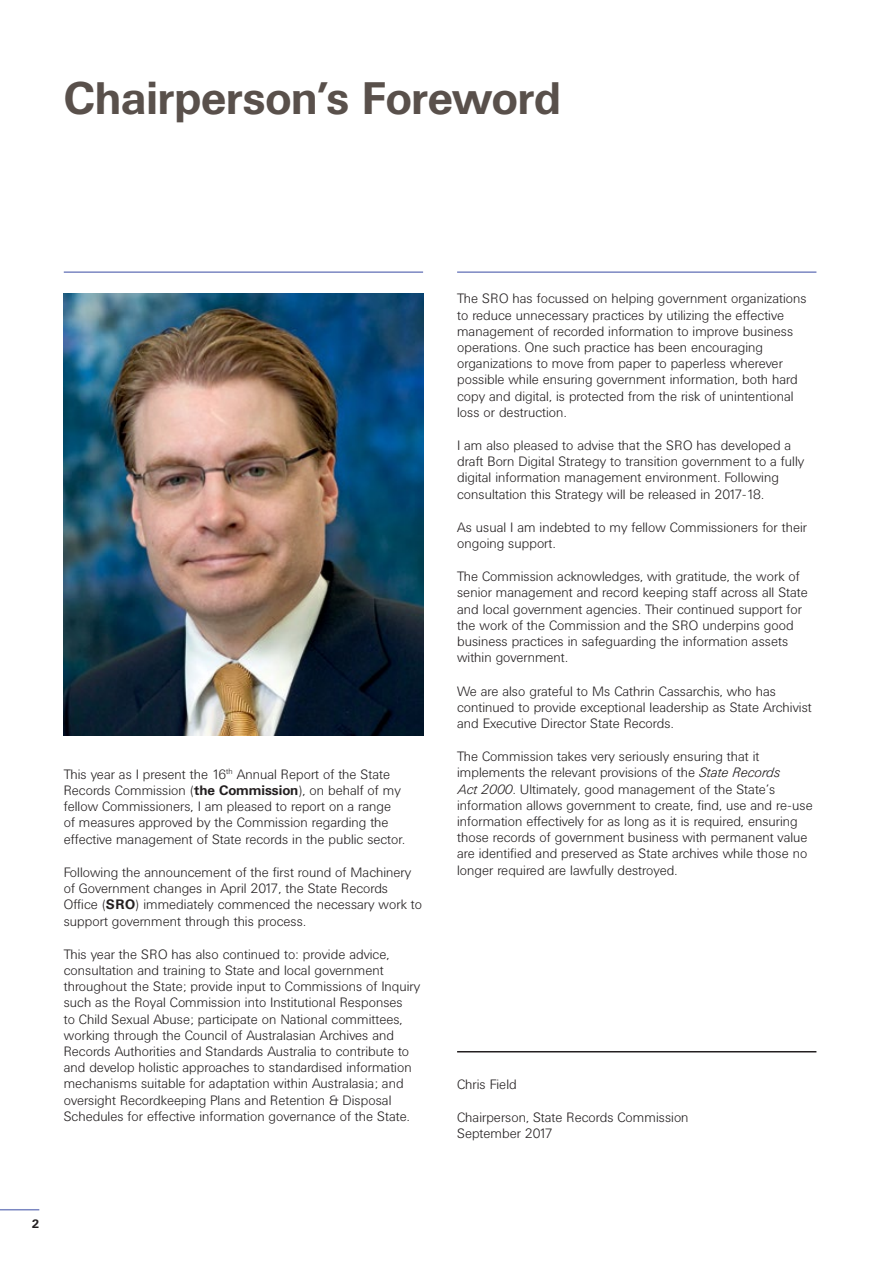
<style>
.page{position:relative;width:893px;height:1263px;background:#fff}
.page>*{position:absolute;margin:0;border:0;box-sizing:border-box;transform-origin:0 0}
.t1{font:700 45px "Univers BQ";letter-spacing:-.005em;color:#59504b}
.t2{font:300 13.5px/16.2px "Univers BQ";color:#231f20}
.t3{font:700 12px "Univers BQ";color:#231f20}
.s1{font-weight:700}
.s2{font-style:italic}
</style>
<div class="page">
<hr style="left:64px;top:271px;width:359px;height:2px;background:#7b87c2">
<hr style="left:457px;top:271px;width:359px;height:2px;background:#7b87c2">
<hr style="left:0;top:1209px;width:39px;height:1px;background:#7b87c2">
<img style="left:64px;top:293px;width:359px;height:443px">
<hr style="left:457px;top:1051px;width:359px;height:1px;background:#231f20">
<h1 class="t1" style="left:64px;top:73px;width:499px">Chairperson’s Foreword</h1>
<p class="t2" style="left:64px;top:766px;width:343px">This year as I present the 16<sup>th</sup> Annual Report of the State Records Commission (<span class="s1">the Commission</span>), on behalf of my fellow Commissioners, I am pleased to report on a range of measures approved by the Commission regarding the effective management of State records in the public sector.</p>
<p class="t2" style="left:64px;top:864px;width:360px">Following the announcement of the first round of Machinery of Government changes in April 2017, the State Records Office (<span class="s1">SRO</span>) immediately commenced the necessary work to support government through this process.</p>
<p class="t2" style="left:64px;top:946px;width:358px">This year the SRO has also continued to: provide advice, consultation and training to State and local government throughout the State; provide input to Commissions of Inquiry such as the Royal Commission into Institutional Responses<br>to Child Sexual Abuse; participate on National committees, working through the Council of Australasian Archives and Records Authorities and Standards Australia to contribute to and develop holistic approaches to standardised information mechanisms suitable for adaptation within Australasia; and oversight Recordkeeping Plans and Retention &amp; Disposal Schedules for effective information governance of the State.</p>
<p class="t3" style="left:32px;top:1217px;width:9px">2</p>
<p class="t2" style="left:457px;top:291px;width:351px">The SRO has focussed on helping government organizations to reduce unnecessary practices by utilizing the effective management of recorded information to improve business operations. One such practice has been encouraging organizations to move from paper to paperless wherever possible while ensuring government information, both hard copy and digital, is protected from the risk of unintentional loss or destruction.</p>
<p class="t2" style="left:457px;top:438px;width:349px">I am also pleased to advise that the SRO has developed a draft Born Digital Strategy to transition government to a fully digital information management environment. Following consultation this Strategy will be released in 2017-18.</p>
<p class="t2" style="left:457px;top:519px;width:351px">As usual I am indebted to my fellow Commissioners for their ongoing support.</p>
<p class="t2" style="left:457px;top:569px;width:352px">The Commission acknowledges, with gratitude, the work of senior management and record keeping staff across all State and local government agencies. Their continued support for the work of the Commission and the SRO underpins good business practices in safeguarding the information assets within government.</p>
<p class="t2" style="left:457px;top:683px;width:356px">We are also grateful to Ms Cathrin Cassarchis, who has continued to provide exceptional leadership as State Archivist and Executive Director State Records.</p>
<p class="t2" style="left:457px;top:749px;width:357px">The Commission takes very seriously ensuring that it implements the relevant provisions of the <span class="s2">State Records<br>Act 2000</span>. Ultimately, good management of the State’s information allows government to create, find, use and re-use information effectively for as long as it is required, ensuring those records of government business with permanent value are identified and preserved as State archives while those no longer required are lawfully destroyed.</p>
<p class="t2" style="left:457px;top:1077px;width:61px">Chris Field</p>
<p class="t2" style="left:457px;top:1109px;width:233px">Chairperson, State Records Commission<br>September 2017</p>
</div>
